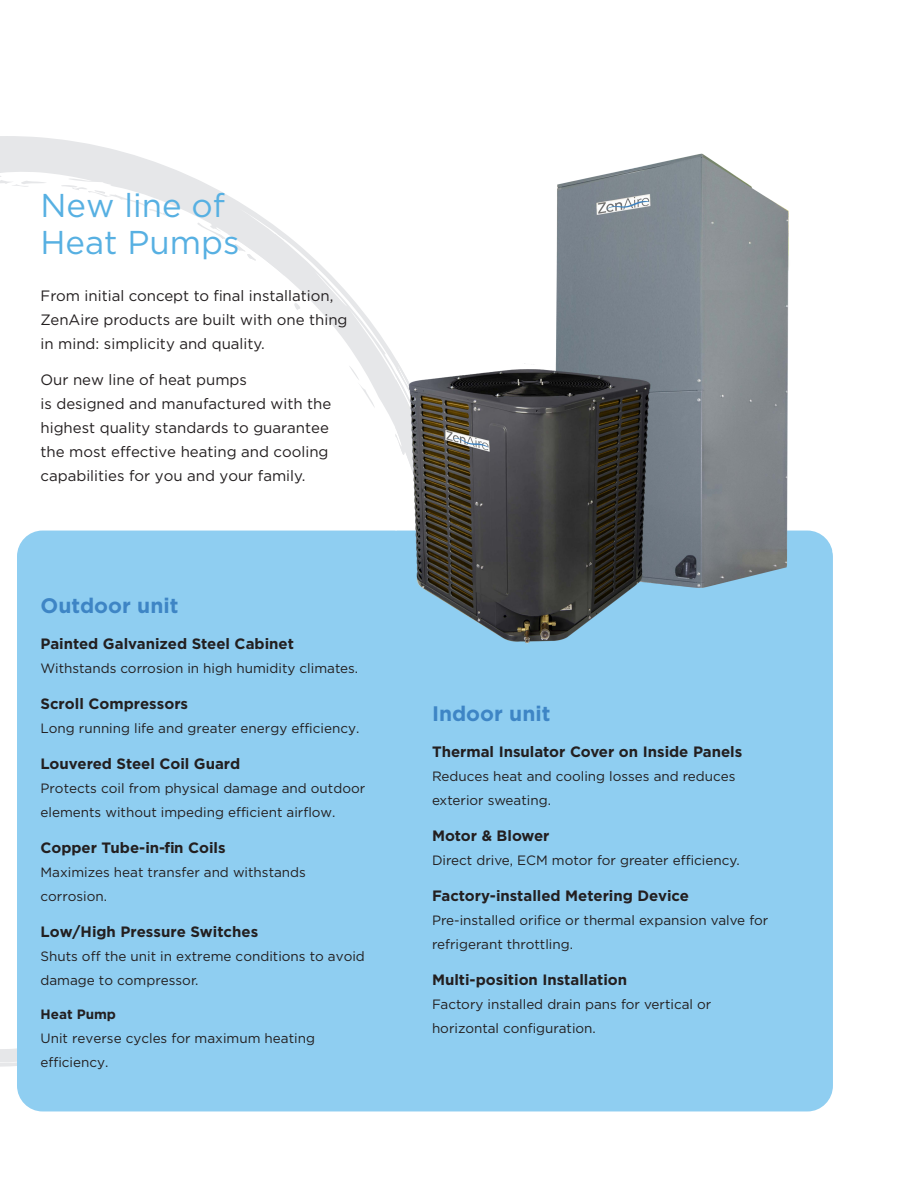
<style>
.page{position:relative;width:918px;height:1188px;background:#fff}
.page>*{position:absolute;margin:0;border:0;box-sizing:border-box;transform-origin:0 0}
.t1{font:33px "Gotham Pro";color:#57b0e2}
.t2{font:33px "Gotham Pro";color:#57b0e2}
.t3{font:700 21px "Gotham Pro";color:#3e85c5}
.t4{font:15px/24px "Gotham Pro";color:#231f20}
.t5{font:700 15px "Gotham Pro";color:#231f20}
.t6{font:13.5px/24px "Gotham Pro";color:#231f20}
.t7{font:13.5px/24px "Gotham Pro";color:#231f20}
.t8{font:700 13.5px "Gotham Pro";color:#231f20}
.s1{font-style:inherit}
</style>
<div class="page">
<svg style="left:0;top:136px;width:397px;height:931px"></svg>
<svg style="left:215px;top:234px;width:69px;height:42px"></svg>
<div style="left:17px;top:531px;width:816px;height:580px;background:#8fcef1;border-radius:26px"></div>
<img style="left:397px;top:361px;width:4px;height:13px">
<img style="left:396px;top:438px;width:1px;height:93px">
<img style="left:396px;top:374px;width:1px;height:64px">
<img style="left:397px;top:374px;width:4px;height:157px">
<img style="left:401px;top:153px;width:414px;height:491px">
<h1 class="t1" style="left:40px;top:187px;width:186px">New line of</h1>
<h1 class="t2" style="left:40px;top:224px;width:201px">Heat Pumps</h1>
<p class="t4" style="left:40px;top:284px;width:309px">From initial concept to final installation,<br>ZenAire products are built with one thing in mind: simplicity and quality.</p>
<p class="t4" style="left:40px;top:368px;width:292px">Our new line of <span class="s1">heat pumps<br></span>is designed and manufactured with the highest quality standards to guarantee the most effective heating and cooling capabilities for you and your family.</p>
<h2 class="t3" style="left:40px;top:593px;width:140px">Outdoor unit</h2>
<p class="t5" style="left:40px;top:635px;width:255px">Painted Galvanized Steel Cabinet</p>
<p class="t6" style="left:40px;top:656px;width:319px">Withstands corrosion in high humidity climates.</p>
<p class="t5" style="left:40px;top:695px;width:149px">Scroll Compressors</p>
<p class="t6" style="left:40px;top:716px;width:320px">Long running life and greater energy <span class="s1">efficiency.</span></p>
<p class="t5" style="left:40px;top:755px;width:201px">Louvered Steel Coil Guard</p>
<p class="t6" style="left:40px;top:776px;width:326px">Protects coil from physical damage and outdoor elements without <span class="s1">impeding efficient airflow.</span></p>
<p class="t5" style="left:40px;top:839px;width:187px">Copper Tube-in-fin Coils</p>
<p class="t6" style="left:40px;top:860px;width:267px">Maximizes heat transfer and withstands corrosion.</p>
<p class="t5" style="left:40px;top:923px;width:219px">Low/High Pressure Switches</p>
<p class="t6" style="left:40px;top:944px;width:326px">Shuts off the unit in extreme conditions to avoid damage to compressor.</p>
<p class="t8" style="left:40px;top:1006px;width:77px">Heat Pump</p>
<p class="t7" style="left:40px;top:1026px;width:276px">Unit reverse cycles for maximum heating efficiency.</p>
<h2 class="t3" style="left:432px;top:701px;width:120px">Indoor unit</h2>
<p class="t5" style="left:432px;top:743px;width:312px">Thermal Insulator Cover on Inside Panels</p>
<p class="t6" style="left:432px;top:764px;width:305px">Reduces heat and cooling losses and reduces exterior sweating.</p>
<p class="t5" style="left:432px;top:827px;width:119px">Motor &amp; Blower</p>
<p class="t6" style="left:432px;top:848px;width:309px">Direct drive, ECM motor for greater efficiency.</p>
<p class="t5" style="left:432px;top:887px;width:259px">Factory-installed Metering Device</p>
<p class="t6" style="left:432px;top:908px;width:338px">Pre-installed orifice or thermal expansion valve for refrigerant throttling.</p>
<p class="t5" style="left:432px;top:971px;width:197px">Multi-position Installation</p>
<p class="t6" style="left:432px;top:992px;width:281px">Factory installed drain pans for vertical or horizontal configuration.</p>
</div>
